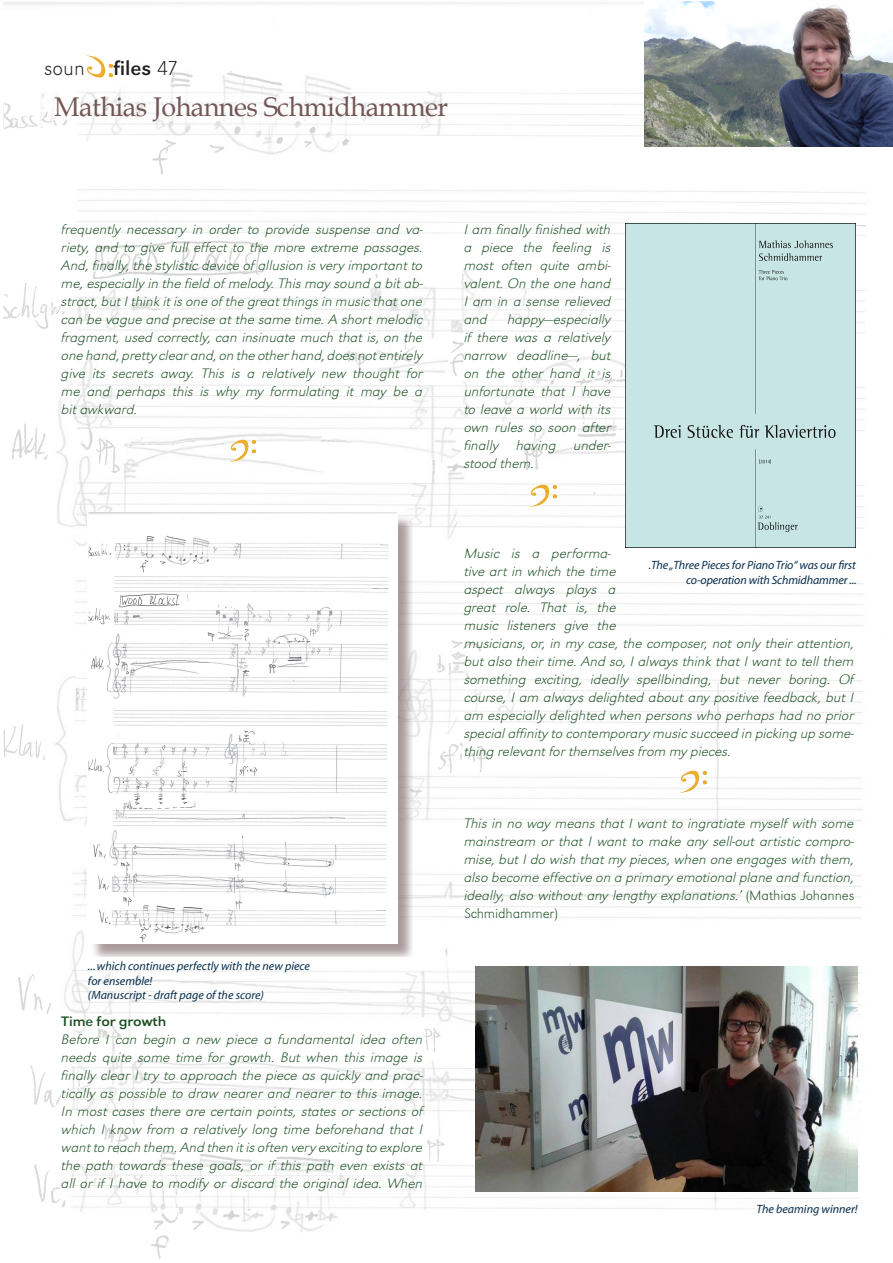
<style>
.page{position:relative;width:893px;height:1263px;background:#fff}
.page>*{position:absolute;margin:0;border:0;box-sizing:border-box;transform-origin:0 0}
.Hauptüberschrift_1{font:27px "Book Antiqua";letter-spacing:-.02em;color:#735657}
.t1{font:expanded 21px "URW Grotesk T";color:#231f20}
.t2{font:21px "URW Grotesk T Extr Ligh Wide";color:#231f20}
.Lauftext{font:14.25px/18px "URW Grotesk T Extr Ligh Extr Wide Obli";letter-spacing:-.01em;color:#1a4f21;text-align:justify}
.Lauftext-2{font:14.25px "URW Grotesk T Regu Extr Wide";letter-spacing:-.01em;color:#1a4f21}
.t3{font:italic 12px/14.4px "Myriad";color:#072e4d;text-align:right}
.s1{font-family:"URW Grotesk T Extr Ligh Wide";font-stretch:normal}
.s2{font-family:"URW Grotesk T Extr Ligh Wide"}
</style>
<div class="page">
<img style="left:3px;top:2px;width:890px;height:1230px">
<img style="left:285px;top:124px;width:67px;height:25px">
<img style="left:346px;top:299px;width:121px;height:79px">
<img style="left:530px;top:413px;width:9px;height:30px">
<img style="left:573px;top:342px;width:52px;height:88px">
<img style="left:89px;top:240px;width:291px;height:40px">
<img style="left:150px;top:70px;width:135px;height:106px">
<img style="left:415px;top:460px;width:23px;height:55px">
<img style="left:444px;top:462px;width:26px;height:11px">
<svg style="left:591px;top:491px;width:8px;height:5px"></svg>
<img style="left:279px;top:1208px;width:41px;height:22px">
<img style="left:92px;top:1125px;width:115px;height:134px">
<img style="left:29px;top:1058px;width:63px;height:150px">
<img style="left:435px;top:639px;width:55px;height:136px">
<img style="left:522px;top:444px;width:23px;height:28px">
<img style="left:9px;top:421px;width:343px;height:54px">
<img style="left:3px;top:723px;width:46px;height:39px">
<img style="left:14px;top:972px;width:41px;height:43px">
<img style="left:199px;top:1152px;width:132px;height:12px">
<svg style="left:245px;top:1207px;width:9px;height:6px"></svg>
<img style="left:222px;top:1207px;width:20px;height:14px">
<img style="left:858px;top:1164px;width:4px;height:5px">
<img style="left:424px;top:1138px;width:23px;height:26px">
<img style="left:421px;top:1025px;width:23px;height:29px">
<img style="left:95px;top:1024px;width:29px;height:45px">
<svg style="left:444px;top:948px;width:5px;height:8px"></svg>
<img style="left:412px;top:787px;width:12px;height:12px">
<img style="left:72px;top:678px;width:16px;height:30px">
<svg style="left:461px;top:668px;width:12px;height:13px"></svg>
<img style="left:104px;top:96px;width:8px;height:17px">
<img style="left:3px;top:91px;width:66px;height:39px">
<img style="left:458px;top:271px;width:12px;height:29px">
<img style="left:3px;top:280px;width:60px;height:51px">
<img style="left:61px;top:299px;width:60px;height:29px">
<img style="left:207px;top:442px;width:18px;height:5px">
<img style="left:576px;top:430px;width:43px;height:9px">
<svg style="left:464px;top:385px;width:6px;height:10px"></svg>
<svg style="left:547px;top:378px;width:9px;height:9px"></svg>
<svg style="left:377px;top:313px;width:6px;height:7px"></svg>
<img style="left:147px;top:302px;width:14px;height:10px">
<svg style="left:395px;top:276px;width:8px;height:6px"></svg>
<img style="left:818px;top:222px;width:49px;height:6px">
<img style="left:207px;top:137px;width:21px;height:18px">
<svg style="left:182px;top:124px;width:11px;height:13px"></svg>
<svg style="left:328px;top:114px;width:6px;height:10px"></svg>
<img style="left:228px;top:114px;width:20px;height:22px">
<svg style="left:303px;top:93px;width:8px;height:4px"></svg>
<img style="left:230px;top:440px;width:26px;height:21px">
<div style="left:90px;top:514px;width:322px;height:443px;background:#66494c;opacity:.55"></div>
<img style="left:88px;top:512px;width:309px;height:431px">
<img style="left:186px;top:554px;width:23px;height:9px">
<img style="left:207px;top:614px;width:42px;height:27px">
<img style="left:286px;top:629px;width:31px;height:30px">
<img style="left:119px;top:594px;width:100px;height:14px">
<img style="left:140px;top:536px;width:46px;height:36px">
<img style="left:231px;top:669px;width:8px;height:19px">
<svg style="left:241px;top:670px;width:9px;height:4px"></svg>
<img style="left:184px;top:925px;width:14px;height:7px">
<img style="left:120px;top:896px;width:40px;height:46px">
<img style="left:98px;top:873px;width:22px;height:52px">
<img style="left:135px;top:784px;width:60px;height:25px">
<img style="left:238px;top:730px;width:19px;height:46px">
<svg style="left:268px;top:653px;width:8px;height:20px"></svg>
<img style="left:91px;top:656px;width:118px;height:18px">
<img style="left:89px;top:759px;width:16px;height:13px">
<img style="left:176px;top:763px;width:12px;height:18px">
<img style="left:127px;top:800px;width:17px;height:10px">
<img style="left:93px;top:844px;width:14px;height:15px">
<img style="left:157px;top:905px;width:45px;height:4px">
<svg style="left:165px;top:924px;width:10px;height:5px"></svg>
<svg style="left:375px;top:909px;width:11px;height:2px"></svg>
<svg style="left:234px;top:900px;width:8px;height:9px"></svg>
<svg style="left:233px;top:862px;width:8px;height:10px"></svg>
<img style="left:121px;top:862px;width:10px;height:15px">
<svg style="left:228px;top:781px;width:6px;height:4px"></svg>
<svg style="left:161px;top:779px;width:4px;height:3px"></svg>
<svg style="left:122px;top:766px;width:12px;height:18px"></svg>
<svg style="left:123px;top:755px;width:5px;height:4px"></svg>
<img style="left:113px;top:743px;width:14px;height:11px">
<svg style="left:247px;top:740px;width:4px;height:4px"></svg>
<svg style="left:124px;top:545px;width:3px;height:5px"></svg>
<img style="left:89px;top:543px;width:23px;height:13px">
<svg style="left:246px;top:605px;width:4px;height:9px"></svg>
<img style="left:89px;top:608px;width:21px;height:17px">
<img style="left:109px;top:614px;width:21px;height:10px">
<svg style="left:160px;top:663px;width:6px;height:2px"></svg>
<img style="left:287px;top:659px;width:15px;height:3px">
<svg style="left:139px;top:615px;width:5px;height:3px"></svg>
<svg style="left:371px;top:588px;width:17px;height:2px"></svg>
<svg style="left:151px;top:551px;width:22px;height:14px"></svg>
<svg style="left:379px;top:544px;width:10px;height:2px"></svg>
<img style="left:645px;top:1px;width:248px;height:145px">
<img style="left:476px;top:967px;width:382px;height:225px">
<img style="left:531px;top:485px;width:25px;height:21px">
<img style="left:680px;top:771px;width:26px;height:21px">
<div style="left:625px;top:223px;width:230px;height:324px;background:#c7e5e5"></div>
<img style="left:87px;top:56px;width:25px;height:21px">
<p class="t2" style="left:44px;top:56px;width:42px">soun</p>
<p class="t1" style="left:113px;top:56px;width:67px">files <span class="s1">47</span></p>
<p class="Hauptüberschrift_1" style="left:54px;top:90px;width:396px">Mathias Johannes Schmidhammer</p>
<p class="Lauftext" style="left:62px;top:220px;width:363px">frequently necessary in order to provide suspense and va&shy;riety, and to give full effect to the more extreme passages.<br>And, finally, the stylistic device of allusion is very important to me, especially in the field of melody. This may sound a bit ab&shy;stract, but I think it is one of the great things in music that one can be vague and precise at the same time. A short melodic fragment, used correctly, can insinuate much that is, on the one hand, pretty clear and, on the other hand, does not entirely give its secrets away. This is a relatively new thought for me and perhaps this is why my formulating it may be a bit awkward.</p>
<p class="t3" style="left:88px;top:959px;width:223px;text-align:left">... which continues perfectly with the new piece for ensemble!<br>(Manuscript - draft page of the score)</p>
<p class="Lauftext-2" style="left:62px;top:1013px;width:106px">Time for growth</p>
<p class="Lauftext" style="left:62px;top:1030px;width:363px">Before I can begin a new piece a fundamental idea often needs quite some time for growth. But when this image is finally clear I try to approach the piece as quickly and prac&shy;tically as possible to draw nearer and nearer to this image.<br>In most cases there are certain points, states or sections of which I know from a relatively long time beforehand that I want to reach them. And then it is often very exciting to explore the path towards these goals, or if this path even exists at all or if I have to modify or discard the original idea. When</p>
<p class="Lauftext" style="left:464px;top:220px;width:149px">I am finally finished with a piece the feeling is most often quite ambi&shy;valent. On the one hand I am in a sense relieved and</p>
<p class="Lauftext" style="left:464px;top:310px;width:149px;text-indent:43px">happy—especially if there was a relatively narrow deadline—, but on the other hand it is unfortunate that I have to leave a world with its own rules so soon after finally having under&shy;stood them.</p>
<p class="Lauftext" style="left:464px;top:544px;width:392px;text-align:left">Music is a performa-<br>tive art in which the time<br>aspect always plays a<br>great role. That is, the<br>music listeners give the<br>musicians, or, in my case, the composer, not only their attention, but also their time. And so, I always think that I want to tell them something exciting, ideally spellbinding, but never boring. Of course, I am always delighted about any positive feedback, but I am especially delighted when persons who perhaps had no prior special affinity to contemporary music succeed in picking up some&shy;thing relevant for themselves from my pieces.</p>
<p class="t3" style="left:649px;top:559px;width:210px">.The „Three Pieces for Piano Trio“ was our first co-operation with Schmidhammer ...</p>
<p class="Lauftext" style="left:464px;top:814px;width:392px">This in no way means that I want to ingratiate myself with some mainstream or that I want to make any sell-out artistic compro&shy;mise, but I do wish that my pieces, when one engages with them, also become effective on a primary emotional plane and function, ideally, also without any lengthy explanations.’ <span class="s2">(Mathias Johannes Schmidhammer)</span></p>
<p class="t3" style="left:756px;top:1202px;width:103px">The beaming winner!</p>
</div>
